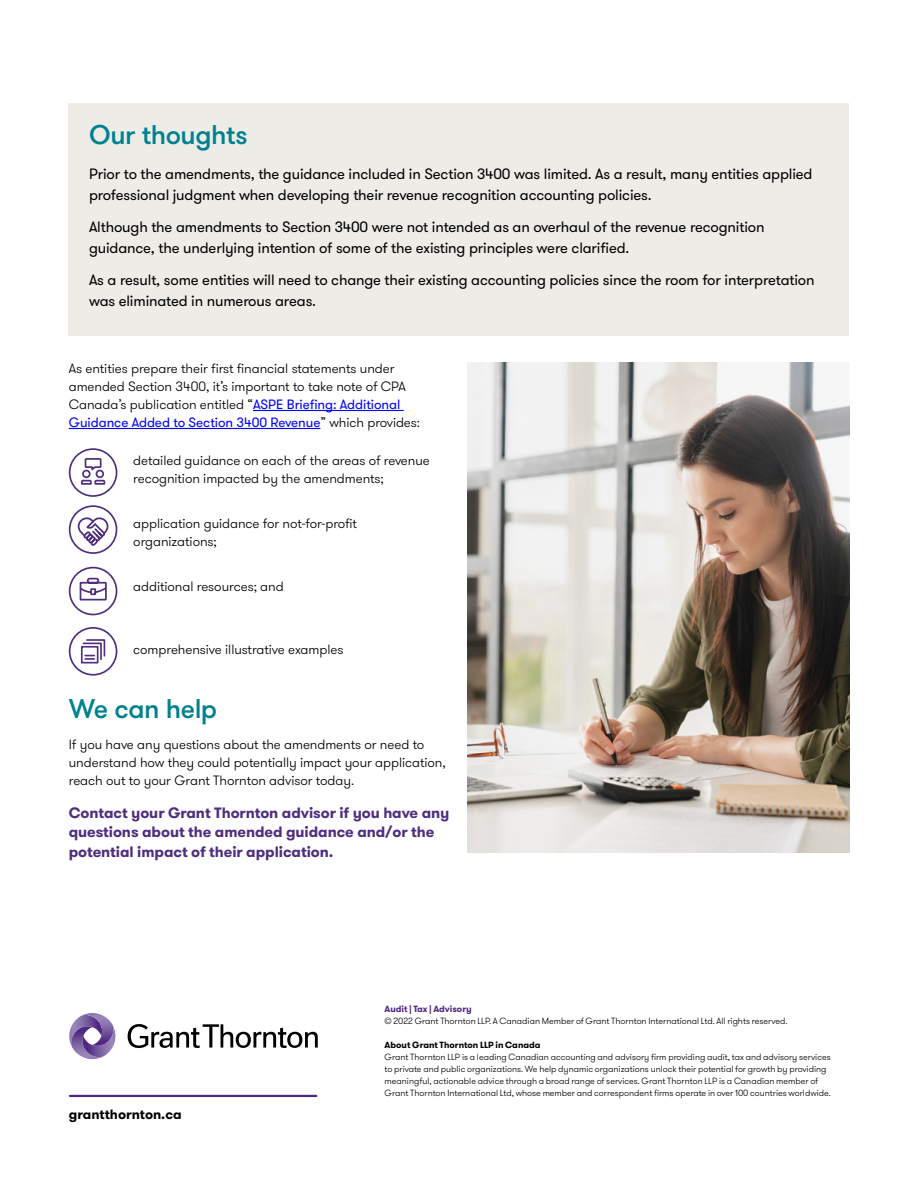
<style>
.page{position:relative;width:918px;height:1188px;background:#fff}
.page>*{position:absolute;margin:0;border:0;box-sizing:border-box;transform-origin:0 0}
.Headline_three_MEDIU{font:500 27px "GT Walsheim Pro";letter-spacing:-.015em;color:#00818f}
.Call_out_text{font:15px/21px "GT Walsheim Pro";letter-spacing:-.01em;color:#000}
.contact_us_purple_te{font:700 15px/19.5px "GT Walsheim Pro";letter-spacing:-.005em;color:#4f2d7f}
.Body_text_with_space{font:300 13.5px/18px "GT Walsheim Pro";letter-spacing:-.005em;color:#000}
.Body_bullet_level_wi{font:300 13.5px/18px "GT Walsheim Pro";letter-spacing:-.005em;color:#000}
.Body_text{font:300 13.5px/18px "GT Walsheim Pro";letter-spacing:-.005em;color:#000}
.t1{font:700 13.5px "GT Walsheim Pro";color:#000}
.t2{font:300 9px/12px "GT Walsheim Pro";color:#000}
.t3{font:700 9px "GT Walsheim Pro";color:#000}
.t4{font:700 9px "GT Walsheim Pro";color:#4f2683}
.s1{font-weight:400;color:#00f}
</style>
<div class="page">
<hr style="left:70px;top:1095px;width:246px;height:2px;background:#4f2683">
<svg style="left:128px;top:1024px;width:190px;height:24px"></svg>
<svg style="left:69px;top:1013px;width:47px;height:47px"></svg>
<div style="left:69px;top:104px;width:780px;height:232px;background:#eeece7"></div>
<hr style="left:253px;top:410px;width:151px;height:1px;background:#00f">
<hr style="left:69px;top:428px;width:251px;height:1px;background:#00f">
<svg style="left:69px;top:448px;width:48px;height:49px"></svg>
<svg style="left:68px;top:505px;width:50px;height:49px"></svg>
<svg style="left:69px;top:567px;width:48px;height:48px"></svg>
<svg style="left:69px;top:627px;width:48px;height:49px"></svg>
<img style="left:468px;top:363px;width:381px;height:489px">
<h2 class="Headline_three_MEDIU" style="left:89px;top:118px;width:160px">Our thoughts</h2>
<p class="Call_out_text" style="left:89px;top:163px;width:725px">Prior to the amendments, the guidance included in Section 3400 was limited. As a result, many entities applied professional judgment when developing their revenue recognition accounting policies.</p>
<p class="Call_out_text" style="left:89px;top:217px;width:677px">Although the amendments to Section 3400 were not intended as an overhaul of the revenue recognition guidance, the underlying intention of some of the existing principles were clarified.</p>
<p class="Call_out_text" style="left:89px;top:270px;width:727px">As a result, some entities will need to change their existing accounting policies since the room for interpretation was eliminated in numerous areas.</p>
<p class="Body_text_with_space" style="left:69px;top:360px;width:353px">As entities prepare their first financial statements under amended Section 3400, it’s important to take note of CPA Canada’s publication entitled “<span class="s1">ASPE Briefing: Additional Guidance Added to Section 3400 Revenue</span>” which provides:</p>
<p class="Body_bullet_level_wi" style="left:133px;top:452px;width:298px">detailed guidance on each of the areas of revenue recognition impacted by the amendments;</p>
<p class="Body_bullet_level_wi" style="left:133px;top:515px;width:225px">application guidance for not-for-profit organizations;</p>
<p class="Body_bullet_level_wi" style="left:133px;top:578px;width:152px">additional resources; and</p>
<p class="Body_bullet_level_wi" style="left:133px;top:641px;width:212px">comprehensive illustrative examples</p>
<h2 class="Headline_three_MEDIU" style="left:69px;top:692px;width:150px">We can help</h2>
<p class="Body_text" style="left:69px;top:736px;width:379px">If you have any questions about the amendments or need to understand how they could potentially impact your application, reach out to your Grant Thornton advisor today.</p>
<p class="contact_us_purple_te" style="left:69px;top:803px;width:382px">Contact your Grant Thornton advisor if you have any questions about the amended guidance and/or the potential impact of their application.</p>
<h3 class="t1" style="left:69px;top:1106px;width:114px">grantthornton.ca</h3>
<p class="t4" style="left:385px;top:1003px;width:89px">Audit | Tax | Advisory</p>
<p class="t2" style="left:385px;top:1015px;width:404px">© 2022 Grant Thornton LLP. A Canadian Member of Grant Thornton International Ltd. All rights reserved.</p>
<p class="t3" style="left:385px;top:1039px;width:158px">About Grant Thornton LLP in Canada</p>
<p class="t2" style="left:385px;top:1051px;width:448px">Grant Thornton LLP is a leading Canadian accounting and advisory firm providing audit, tax and advisory services to private and public organizations. We help dynamic organizations unlock their potential for growth by providing meaningful, actionable advice through a broad range of services. Grant Thornton LLP is a Canadian member of Grant Thornton International Ltd, whose member and correspondent firms operate in over 100 countries worldwide.</p>
</div>
